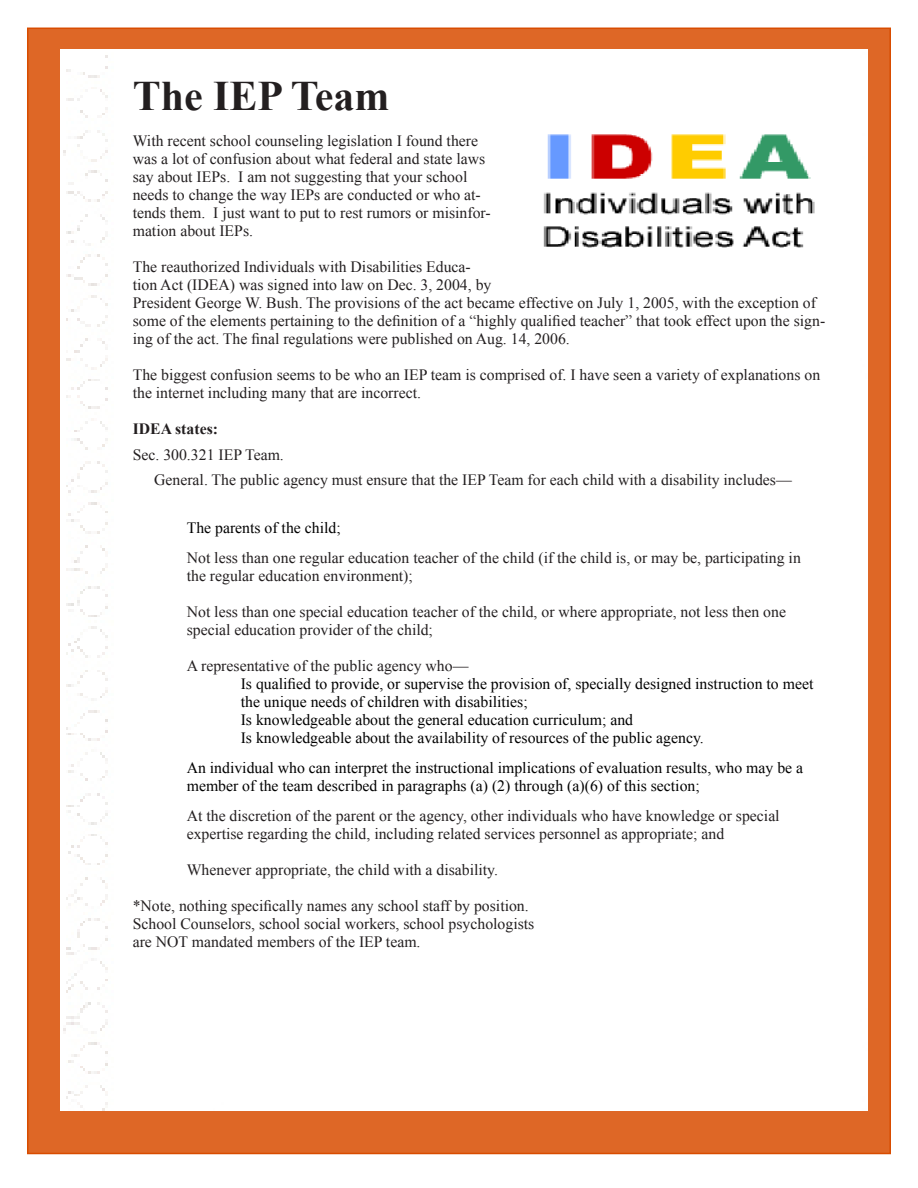
<style>
.page{position:relative;width:918px;height:1188px;background:#fff}
.page>*{position:absolute;margin:0;border:0;box-sizing:border-box;transform-origin:0 0}
.t1{font:700 42px "Times New Roman";color:#231f20}
.t2{font:15.75px/18px "Times New Roman";color:#231f20}
.t3{font:15.75px/18px "Times New Roman";color:#000}
.t4{font:700 15.75px "Times New Roman";color:#231f20}
.s1{color:#fff}
.s2{color:#000}
</style>
<div class="page">
<div style="left:27px;top:28px;width:864px;height:1126px;background:#de6726;border:2px solid #d84c00"></div>
<div style="left:61px;top:49px;width:806px;height:1062px;background:#fff"></div>
<img style="left:513px;top:121px;width:330px;height:140px">
<h1 class="t1" style="left:133px;top:67px;width:258px">The IEP Team</h1>
<p class="t2" style="left:133px;top:131px;width:359px">With recent school counseling legislation I found there was a lot of confusion about what federal and state laws say about IEPs. I am not suggesting that your school needs to change the way IEPs are conducted or who at&shy;tends them. I just want to put to rest rumors or misinfor&shy;mation about IEPs.</p>
<p class="t2" style="left:133px;top:257px;width:694px">The reauthorized Individuals with Disabilities Educa-<br>tion Act (IDEA) was signed into law on Dec. 3, 2004, by<br>President George W. Bush. The provisions of the act became effective on July 1, 2005, with the exception of some of the elements pertaining to the definition of a “highly qualified teacher” that took effect upon the sign&shy;ing of the act. The final regulations were published on Aug. 14, 2006.</p>
<p class="t2" style="left:133px;top:365px;width:689px">The biggest confusion seems to be who an IEP team is comprised of. I have seen a variety of explanations on the internet including many that are incorrect.</p>
<p class="t4" style="left:133px;top:418px;width:87px">IDEA states:</p>
<p class="t2" style="left:133px;top:441px;width:661px;line-height:25.5px">Sec. 300.321 IEP Team.<br><span class="s1">(a)</span> General. The public agency must ensure that the IEP Team for each child with a disability includes—</p>
<p class="t2" style="left:133px;top:512px;width:670px;line-height:30px;text-indent:54px"><span class="s2">The parents of the child;<br></span><span class="s1">(2)</span> Not less than one regular education teacher of the child (if the child is, or may be, participating in</p>
<p class="t2" style="left:187px;top:567px;width:228px">the regular education environment);</p>
<p class="t2" style="left:187px;top:603px;width:601px">Not less than one special education teacher of the child, or where appropriate, not less then one special education provider of the child;</p>
<p class="t2" style="left:187px;top:657px;width:283px">A representative of the public agency who—</p>
<p class="t3" style="left:241px;top:675px;width:574px">Is qualified to provide, or supervise the provision of, specially designed instruction to meet the unique needs of children with disabilities;<br>Is knowledgeable about the general education curriculum; and<br>Is knowledgeable about the availability of resources of the public agency.</p>
<p class="t3" style="left:187px;top:759px;width:618px;text-indent:-54px"><span class="s1">(5)</span> An individual who can interpret the instructional implications of evaluation results, who may be a member of the team described in paragraphs (a) (2) through (a)(6) of this section;</p>
<p class="t2" style="left:133px;top:807px;width:648px;text-align:center"><span class="s1">(6)</span> At the discretion of the parent or the agency, other individuals who have knowledge or special expertise regarding the child, including related services personnel as appropriate; and</p>
<p class="t2" style="left:187px;top:861px;width:313px">Whenever appropriate, the child with a disability.</p>
<p class="t2" style="left:133px;top:897px;width:403px">*Note, nothing specifically names any school staff by position.<br>School Counselors, school social workers, school psychologists are NOT mandated members of the IEP team.</p>
</div>
